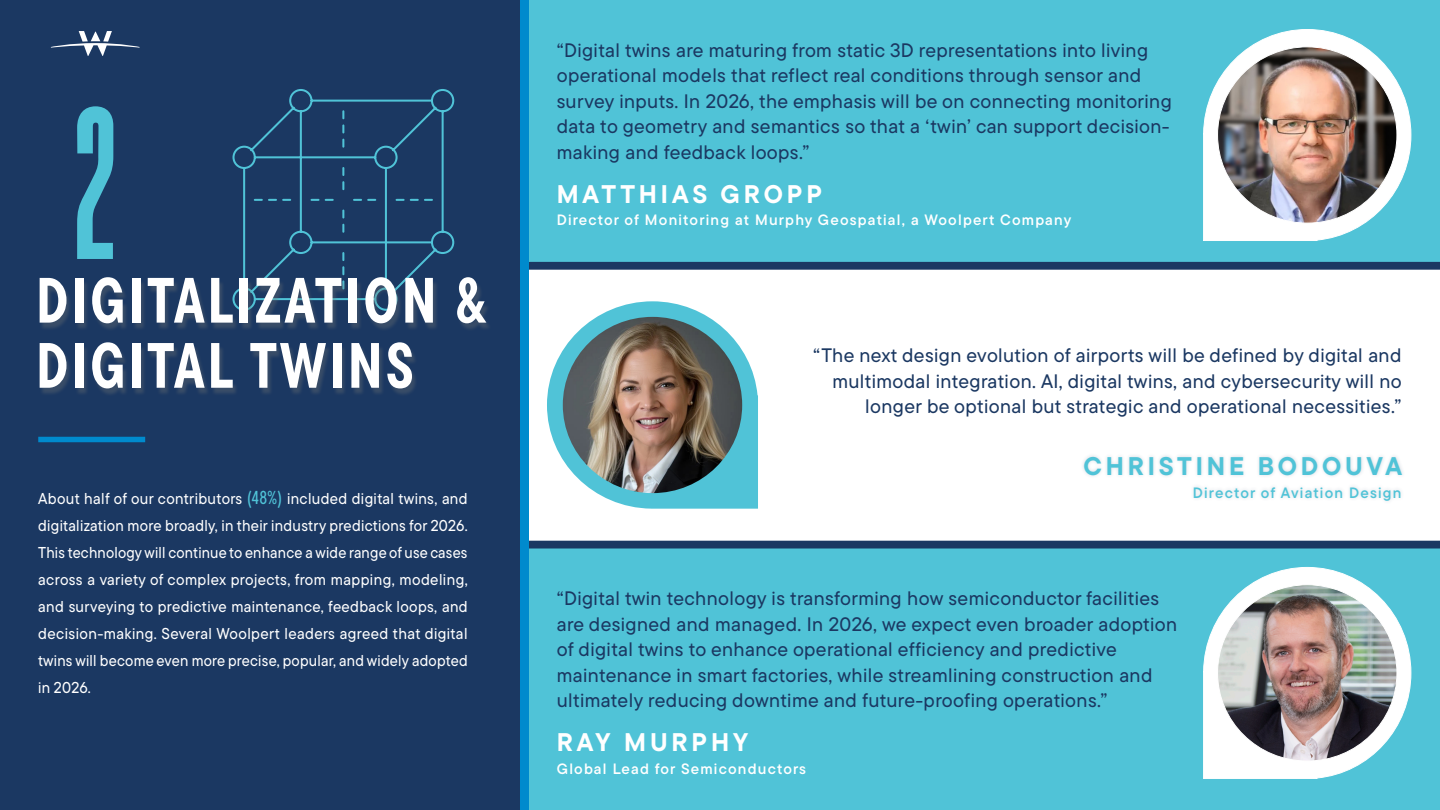
<style>
.page{position:relative;width:1440px;height:810px;background:#1b3862}
.page>*{position:absolute;margin:0;border:0;box-sizing:border-box;transform-origin:0 0}
.Big_Numbers_Graphic{font:226.42px "Bee Four";color:#50c3d7;scale:.96 1}
.Page_Titles{font:700 63.9px/65.1px "TT Commons Pro Cond";letter-spacing:.05em;color:#fff;scale:.95 1}
.Quote_Name{font:700 25.5px "TT Commons Pro";letter-spacing:.15em;color:#fff}
.Quote_Name-2{font:700 25.5px "TT Commons Pro";letter-spacing:.15em;color:#50c3d7}
.Paragraph_Style_3{font:500 19.5px/25.5px "TT Commons Pro";letter-spacing:.02em;color:#1b3862}
.Body_8_pt{font:500 15.75px/27px "TT Commons Pro";letter-spacing:.015em;color:#fff;text-align:justify;scale:.96 1}
.Paragraph_Style_7{font:15px "TT Commons Pro Db";letter-spacing:.08em;color:#fff}
.Paragraph_Style_5{font:15px "TT Commons Pro Db";letter-spacing:.08em;color:#fff}
.Paragraph_Style_4{font:15px "TT Commons Pro Db";letter-spacing:.08em;color:#50c3d7}
.s1{font-family:"TT Commons Pro Cond";font-size:18.75px;color:#50c3d7}
</style>
<div class="page">
<div style="left:530px;top:549px;width:910px;height:261px;background:#50c3d7"></div>
<div style="left:530px;top:0;width:910px;height:262px;background:#50c3d7"></div>
<svg style="left:530px;top:270px;width:910px;height:271px"></svg>
<svg style="left:547px;top:301px;width:211px;height:208px"></svg>
<img style="left:563px;top:317px;width:179px;height:176px">
<svg style="left:1203px;top:567px;width:209px;height:230px"></svg>
<img style="left:1218px;top:585px;width:179px;height:176px">
<svg style="left:1203px;top:29px;width:209px;height:230px"></svg>
<img style="left:1218px;top:47px;width:179px;height:176px">
<div style="left:1190px;top:483px;width:215px;height:21px;background:#f9fafb"></div>
<div style="left:1080px;top:453px;width:326px;height:26px;background:#1b3862;opacity:.18"></div>
<div style="left:520px;top:0;width:10px;height:810px;background:#008acd"></div>
<svg style="left:51px;top:31px;width:89px;height:25px;background:#455c7f"></svg>
<svg style="left:231px;top:88px;width:224px;height:191px;background:#1e426a"></svg>
<div style="left:39px;top:279px;width:453px;height:118px;background:#717473;opacity:.35"></div>
<div style="left:38px;top:437px;width:107px;height:5px;background:#008acd"></div>
<p class="Big_Numbers_Graphic" style="left:73px;top:61px;width:49px">2</p>
<p class="Page_Titles" style="left:36px;top:267px;width:474px">DIGITALIZATION &amp;<br>DIGITAL TWINS</p>
<p class="Body_8_pt" style="left:38px;top:485px;width:449px">About half of our contributors <span class="s1">(48%)</span> included digital twins, and digitalization more broadly, in their industry predictions for 2026.<br>This technology will continue to enhance a wide range of use cases across a variety of complex projects, from mapping, modeling, and surveying to predictive maintenance, feedback loops, and decision-making. Several Woolpert leaders agreed that digital twins will become even more precise, popular, and widely adopted in 2026.</p>
<p class="Paragraph_Style_3" style="left:557px;top:37px;width:617px">“Digital twins are maturing from static 3D representations into living operational models that reflect real conditions through sensor and survey inputs. In 2026, the emphasis will be on connecting monitoring data to geometry and semantics so that a ‘twin’ can support decision&shy;making and feedback loops.”</p>
<p class="Quote_Name" style="left:557px;top:174px;width:267px">MATTHIAS GROPP</p>
<p class="Paragraph_Style_7" style="left:557px;top:209px;width:516px">Director of Monitoring at Murphy Geospatial, a Woolpert Company</p>
<p class="Paragraph_Style_3" style="left:813px;top:343px;width:590px;text-align:right">“The next design evolution of airports will be defined by digital and multimodal integration. AI, digital twins, and cybersecurity will no longer be optional but strategic and operational necessities.”</p>
<p class="Quote_Name-2" style="left:1084px;top:446px;width:320px">CHRISTINE BODOUVA</p>
<p class="Paragraph_Style_4" style="left:1193px;top:481px;width:210px">Director of Aviation Design</p>
<p class="Paragraph_Style_3" style="left:557px;top:586px;width:622px">“Digital twin technology is transforming how semiconductor facilities are designed and managed. In 2026, we expect even broader adoption of digital twins to enhance operational efficiency and predictive maintenance in smart factories, while streamlining construction and ultimately reducing downtime and future-proofing operations.”</p>
<p class="Quote_Name" style="left:557px;top:723px;width:193px">RAY MURPHY</p>
<p class="Paragraph_Style_5" style="left:557px;top:758px;width:251px">Global Lead for Semiconductors</p>
</div>
